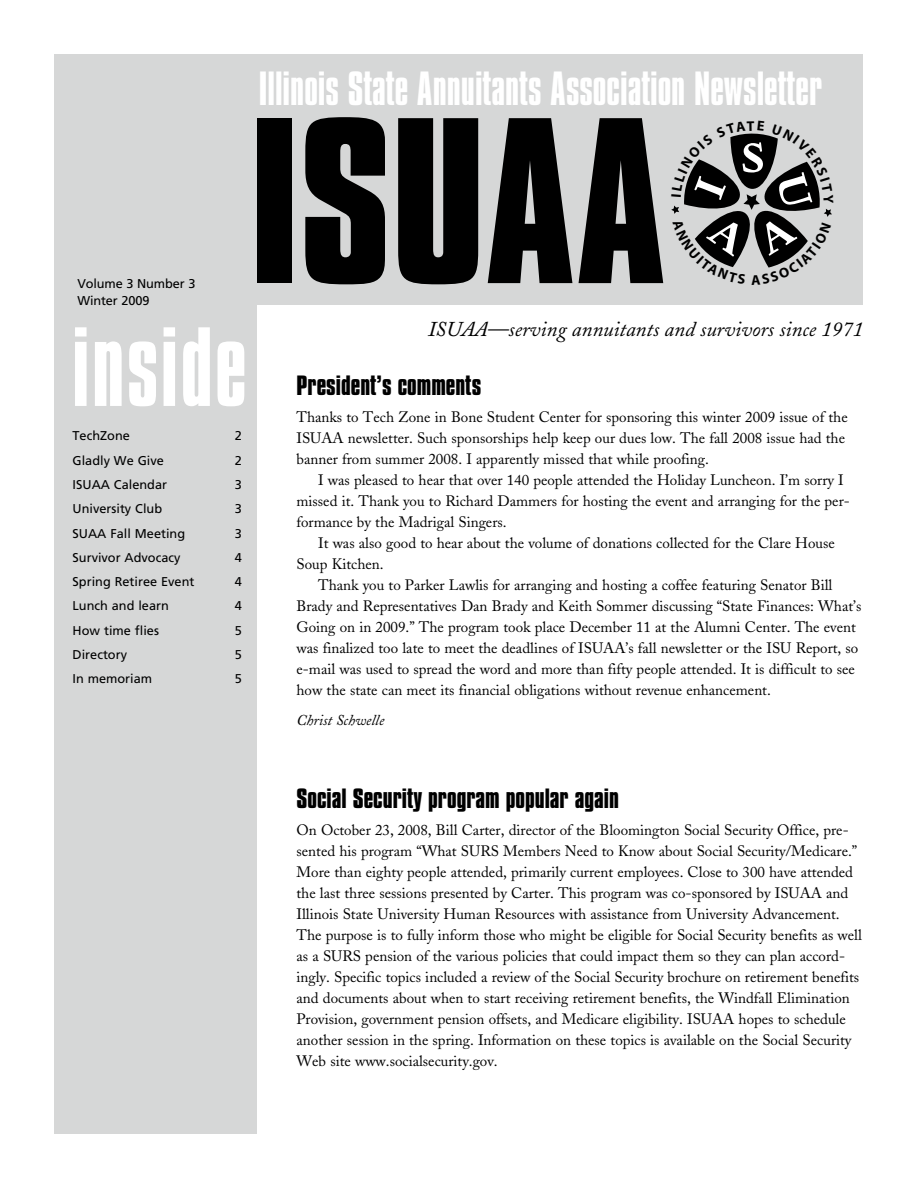
<style>
.page{position:relative;width:918px;height:1188px;background:#fff}
.page>*{position:absolute;margin:0;border:0;box-sizing:border-box;transform-origin:0 0}
.t1{font:700 203.1px "Compacta BT";color:#000}
.t2{font:96.9px "Compacta BT";letter-spacing:.02em;color:#fff}
.t3{font:41.25px "Compacta BT";color:#fff}
.t4{font:700 24px "Compacta BT";color:#000}
.t5{font:italic 21px "Adobe Caslon";color:#000}
.t6{font:15px/21px "Adobe Caslon";color:#000}
.t7{font:italic 15px "Adobe Caslon";color:#000}
.t8{font:12.75px/16.5px "Frutiger";color:#000}
</style>
<div class="page">
<div style="left:55px;top:54px;width:202px;height:1080px;background:#d6d7d7"></div>
<div style="left:224px;top:54px;width:639px;height:251px;background:#d6d7d7"></div>
<svg style="left:671px;top:133px;width:161px;height:135px"></svg>
<p class="t8" style="left:77px;top:276px;width:120px">Volume 3 Number 3<br>Winter 2009</p>
<h2 class="t2" style="left:72px;top:311px;width:176px">inside</h2>
<p class="t8" style="left:73px;top:428px;width:59px">TechZone</p>
<p class="t8" style="left:235px;top:428px;width:9px">2</p>
<p class="t8" style="left:73px;top:452px;width:93px">Gladly We Give</p>
<p class="t8" style="left:235px;top:452px;width:9px">2</p>
<p class="t8" style="left:73px;top:476px;width:96px">ISUAA Calendar</p>
<p class="t8" style="left:235px;top:476px;width:9px">3</p>
<p class="t8" style="left:73px;top:501px;width:91px">University Club</p>
<p class="t8" style="left:235px;top:501px;width:9px">3</p>
<p class="t8" style="left:73px;top:525px;width:114px">SUAA Fall Meeting</p>
<p class="t8" style="left:235px;top:525px;width:9px">3</p>
<p class="t8" style="left:73px;top:549px;width:110px">Survivor Advocacy</p>
<p class="t8" style="left:235px;top:549px;width:9px">4</p>
<p class="t8" style="left:73px;top:574px;width:123px">Spring Retiree Event</p>
<p class="t8" style="left:235px;top:574px;width:9px">4</p>
<p class="t8" style="left:73px;top:598px;width:98px">Lunch and learn</p>
<p class="t8" style="left:235px;top:598px;width:9px">4</p>
<p class="t8" style="left:73px;top:622px;width:88px">How time flies</p>
<p class="t8" style="left:235px;top:622px;width:9px">5</p>
<p class="t8" style="left:73px;top:646px;width:56px">Directory</p>
<p class="t8" style="left:235px;top:646px;width:9px">5</p>
<p class="t8" style="left:73px;top:671px;width:81px">In memoriam</p>
<p class="t8" style="left:235px;top:671px;width:9px">5</p>
<h3 class="t3" style="left:259px;top:64px;width:565px">Illinois State Annuitants Association Newsletter</h3>
<h1 class="t1" style="left:249px;top:79px;width:419px">ISUAA</h1>
<h3 class="t5" style="left:428px;top:317px;width:437px">ISUAA—serving annuitants and survivors since 1971</h3>
<h3 class="t4" style="left:297px;top:371px;width:186px">President’s comments</h3>
<p class="t6" style="left:297px;top:407px;width:553px">Thanks to Tech Zone in Bone Student Center for sponsoring this winter 2009 issue of the<br>ISUAA newsletter. Such sponsorships help keep our dues low. The fall 2008 issue had the banner from summer 2008. I apparently missed that while proofing.</p>
<p class="t6" style="left:297px;top:470px;width:555px;text-indent:22px">I was pleased to hear that over 140 people attended the Holiday Luncheon. I’m sorry I missed it. Thank you to Richard Dammers for hosting the event and arranging for the per&shy;formance by the Madrigal Singers.</p>
<p class="t6" style="left:297px;top:533px;width:540px;text-indent:22px">It was also good to hear about the volume of donations collected for the Clare House<br>Soup Kitchen.</p>
<p class="t6" style="left:297px;top:575px;width:566px;text-indent:22px">Thank you to Parker Lawlis for arranging and hosting a coffee featuring Senator Bill Brady and Representatives Dan Brady and Keith Sommer discussing “State Finances: What’s Going on in 2009.” The program took place December 11 at the Alumni Center. The event was finalized too late to meet the deadlines of ISUAA’s fall newsletter or the ISU Report, so e-mail was used to spread the word and more than fifty people attended. It is difficult to see how the state can meet its financial obligations without revenue enhancement.</p>
<p class="t7" style="left:297px;top:712px;width:89px">Christ Schwelle</p>
<h3 class="t4" style="left:297px;top:784px;width:324px">Social Security program popular again</h3>
<p class="t6" style="left:297px;top:819px;width:567px">On October 23, 2008, Bill Carter, director of the Bloomington Social Security Office, pre&shy;sented his program “What SURS Members Need to Know about Social Security/Medicare.” More than eighty people attended, primarily current employees. Close to 300 have attended the last three sessions presented by Carter. This program was co-sponsored by ISUAA and Illinois State University Human Resources with assistance from University Advancement.<br>The purpose is to fully inform those who might be eligible for Social Security benefits as well as a SURS pension of the various policies that could impact them so they can plan accord&shy;ingly. Specific topics included a review of the Social Security brochure on retirement benefits and documents about when to start receiving retirement benefits, the Windfall Elimination Provision, government pension offsets, and Medicare eligibility. ISUAA hopes to schedule another session in the spring. Information on these topics is available on the Social Security Web site www.socialsecurity.gov.</p>
</div>
